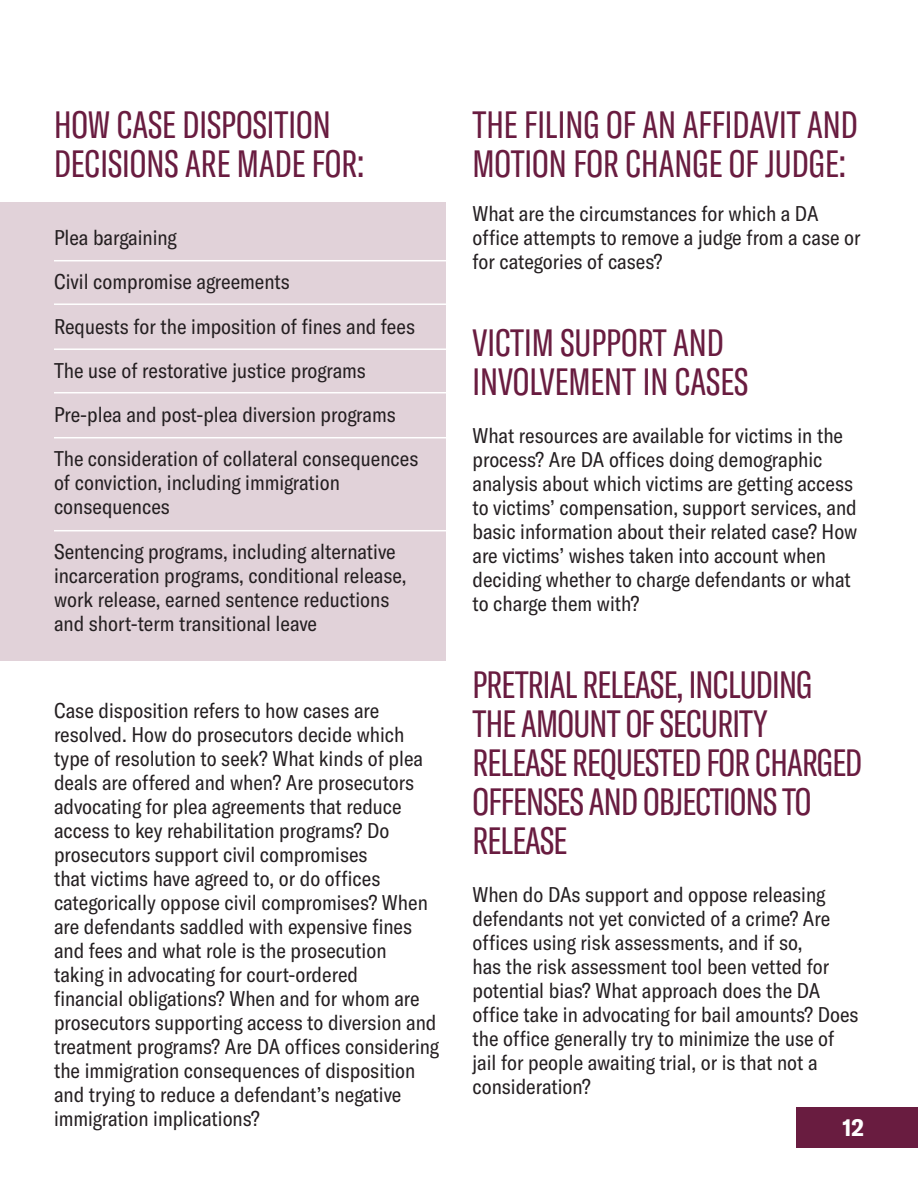
<style>
.page{position:relative;width:918px;height:1188px;background:#fff}
.page>*{position:absolute;margin:0;border:0;box-sizing:border-box;transform-origin:0 0}
.Sub_Header{font:extra-condensed 37.5px/39px "GT America";letter-spacing:-.005em;color:#691c40}
.t1{font:700 condensed 24px "GT America";color:#fff}
.Pa4{font:condensed 21px/24px "GT America";color:#241f21}
.Body_Content{font:condensed 21px/24px "GT America";color:#241f21}
</style>
<div class="page">
<div style="left:796px;top:1107px;width:122px;height:41px;background:#691c40"></div>
<div style="left:0;top:202px;width:446px;height:460px;background:#e1d2d9"></div>
<hr style="left:54px;top:260px;width:405px;height:1px;background:#fff">
<hr style="left:54px;top:303px;width:405px;height:2px;background:#fff">
<hr style="left:54px;top:348px;width:405px;height:2px;background:#fff">
<hr style="left:54px;top:392px;width:405px;height:1px;background:#fff">
<hr style="left:54px;top:437px;width:405px;height:1px;background:#fff">
<hr style="left:54px;top:530px;width:405px;height:1px;background:#fff">
<p class="Sub_Header" style="left:54px;top:106px;width:312px">HOW CASE DISPOSITION<br>DECISIONS ARE MADE FOR:</p>
<p class="Pa4" style="left:54px;top:226px;width:124px">Plea bargaining</p>
<p class="Pa4" style="left:54px;top:270px;width:237px">Civil compromise agreements</p>
<p class="Pa4" style="left:54px;top:314px;width:363px">Requests for the imposition of fines and fees</p>
<p class="Pa4" style="left:54px;top:359px;width:314px">The use of restorative justice programs</p>
<p class="Pa4" style="left:54px;top:403px;width:343px">Pre-plea and post-plea diversion programs</p>
<p class="Pa4" style="left:54px;top:447px;width:366px">The consideration of collateral consequences of conviction, including immigration consequences</p>
<p class="Pa4" style="left:54px;top:539px;width:354px">Sentencing programs, including alternative incarceration programs, conditional release, work release, earned sentence reductions and short-term transitional leave</p>
<p class="Pa4" style="left:54px;top:699px;width:387px">Case disposition refers to how cases are resolved. How do prosecutors decide which type of resolution to seek? What kinds of plea deals are offered and when? Are prosecutors advocating for plea agreements that reduce access to key rehabilitation programs? Do prosecutors support civil compromises<br>that victims have agreed to, or do offices categorically oppose civil compromises? When are defendants saddled with expensive fines and fees and what role is the prosecution taking in advocating for court-ordered<br>financial obligations? When and for whom are prosecutors supporting access to diversion and treatment programs? Are DA offices considering the immigration consequences of disposition and trying to reduce a defendant’s negative immigration implications?</p>
<p class="Sub_Header" style="left:472px;top:106px;width:387px">THE FILING OF AN AFFIDAVIT AND<br>MOTION FOR CHANGE OF JUDGE:</p>
<p class="Body_Content" style="left:472px;top:201px;width:390px">What are the circumstances for which a DA office attempts to remove a judge from a case or for categories of cases?</p>
<p class="Sub_Header" style="left:472px;top:323px;width:253px">VICTIM SUPPORT AND</p>
<p class="Sub_Header" style="left:472px;top:362px;width:277px">INVOLVEMENT IN CASES</p>
<p class="Pa4" style="left:472px;top:423px;width:386px">What resources are available for victims in the process? Are DA offices doing demographic analysis about which victims are getting access to victims’ compensation, support services, and basic information about their related case? How are victims’ wishes taken into account when deciding whether to charge defendants or what to charge them with?</p>
<p class="Sub_Header" style="left:472px;top:665px;width:391px">PRETRIAL RELEASE, INCLUDING<br>THE AMOUNT OF SECURITY<br>RELEASE REQUESTED FOR CHARGED<br>OFFENSES AND OBJECTIONS TO<br>RELEASE</p>
<p class="Pa4" style="left:472px;top:882px;width:388px">When do DAs support and oppose releasing defendants not yet convicted of a crime? Are offices using risk assessments, and if so,<br>has the risk assessment tool been vetted for potential bias? What approach does the DA office take in advocating for bail amounts? Does the office generally try to minimize the use of jail for people awaiting trial, or is that not a consideration?</p>
<p class="t1" style="left:842px;top:1112px;width:23px">12</p>
</div>
